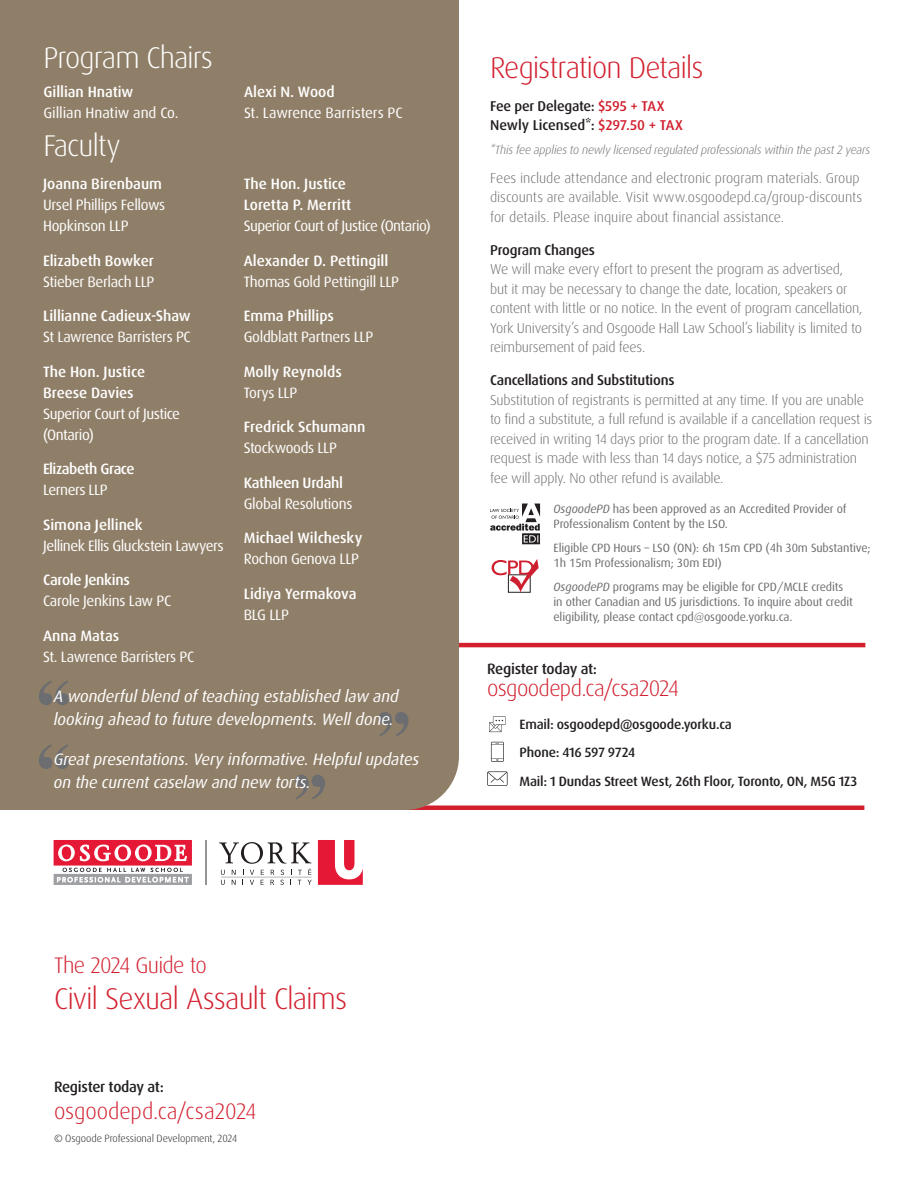
<style>
.page{position:relative;width:918px;height:1188px;background:#fff}
.page>*{position:absolute;margin:0;border:0;box-sizing:border-box;transform-origin:0 0}
.t1{font:300 30px "Dax Pro";letter-spacing:-.035em;color:#d2202f}
.t2{font:300 30px "Dax Pro";letter-spacing:-.03em;color:#fff}
.t3{font:300 22.5px "Dax Pro";letter-spacing:-.025em;color:#d2202f}
.t4{font:300 22.5px "Dax Pro";letter-spacing:-.005em;color:#d2202f}
.t5{font:italic 16.5px/22.5px "Dax Pro";letter-spacing:-.01em;color:#fff}
.t6{font:15px/21px "Dax";letter-spacing:-.025em;color:#fff}
.t7{font:500 15px/21px "Dax Pro";letter-spacing:-.005em;color:#fff}
.t8{font:15px/21px "Dax Pro";letter-spacing:-.035em;color:#fff}
.t9{font:15px/21px "Dax";letter-spacing:-.005em;color:#fff}
.t10{font:500 15px "Dax Pro";letter-spacing:-.02em;color:#231f20}
.t11{font:500 15px/21px "Dax Pro";letter-spacing:-.035em;color:#fff}
.t12{font:300 14.25px/19.5px "Dax Pro";letter-spacing:-.015em;color:#6c6d70}
.t13{font:500 14.25px/19.5px "Dax Pro";letter-spacing:-.015em;color:#231f20}
.t14{font:500 13.5px "Dax Pro";letter-spacing:-.015em;color:#231f20}
.t15{font:12px/15px "Dax";letter-spacing:-.01em;color:#6c6d70}
.t16{font:italic 300 12px "Dax Pro";letter-spacing:-.015em;color:#6c6d70}
.t17{font:300 10.5px "Dax Pro";letter-spacing:-.005em;color:#231f20}
.s1{font-family:"Dax Pro";font-weight:500}
.s2{font-weight:500}
.s3{font-weight:400}
.s4{font-family:"Dax";font-weight:400}
.s5{color:#d2202f}
.s6{font-weight:500;color:#231f20}
.s7{font-family:"Dax Pro";font-style:italic}
</style>
<div class="page">
<hr style="left:54px;top:806px;width:810px;height:4px;background:#d2202f">
<div style="left:0;top:0;width:459px;height:810px;background:#907f68"></div>
<hr style="left:206px;top:840px;width:1px;height:45px;background:#939598">
<svg style="left:219px;top:842px;width:93px;height:43px"></svg>
<svg style="left:318px;top:840px;width:45px;height:45px"></svg>
<svg style="left:54px;top:840px;width:138px;height:45px"></svg>
<hr style="left:459px;top:643px;width:406px;height:4px;background:#d2202f">
<div style="left:508px;top:575px;width:22px;height:18px;border:1px solid #231f20"></div>
<svg style="left:492px;top:559px;width:47px;height:33px"></svg>
<svg style="left:490px;top:504px;width:50px;height:40px"></svg>
<svg style="left:487px;top:771px;width:21px;height:15px"></svg>
<svg style="left:491px;top:742px;width:13px;height:20px"></svg>
<svg style="left:489px;top:716px;width:17px;height:16px"></svg>
<svg style="left:39px;top:681px;width:30px;height:24px"></svg>
<svg style="left:39px;top:744px;width:30px;height:25px"></svg>
<svg style="left:295px;top:775px;width:30px;height:24px"></svg>
<svg style="left:379px;top:712px;width:30px;height:25px"></svg>
<p class="t2" style="left:44px;top:38px;width:171px">Program Chairs</p>
<p class="t9" style="left:44px;top:82px;width:137px"><span class="s1">Gillian Hnatiw<br></span>Gillian Hnatiw and Co.</p>
<p class="t9" style="left:244px;top:82px;width:160px"><span class="s1">Alexi N. Wood<br></span>St. Lawrence Barristers PC</p>
<p class="t2" style="left:44px;top:127px;width:79px">Faculty</p>
<p class="t6" style="left:43px;top:174px;width:124px"><span class="s1">Joanna Birenbaum<br></span>Ursel Phillips Fellows<br>Hopkinson LLP</p>
<p class="t6" style="left:43px;top:250px;width:113px"><span class="s1">Elizabeth Bowker<br></span>Stieber Berlach LLP</p>
<p class="t6" style="left:43px;top:306px;width:149px"><span class="s1">Lillianne Cadieux‑Shaw<br></span>St Lawrence Barristers PC</p>
<p class="t8" style="left:43px;top:361px;width:138px"><span class="s2">The Hon. Justice<br>Breese Davies<br></span>Superior Court of Justice (Ontario)</p>
<p class="t11" style="left:43px;top:458px;width:93px">Elizabeth Grace<br><span class="s3">Lerners LLP</span></p>
<p class="t8" style="left:43px;top:514px;width:182px"><span class="s2">Simona Jellinek<br></span>Jellinek Ellis Gluckstein Lawyers</p>
<p class="t6" style="left:43px;top:570px;width:130px"><span class="s1">Carole Jenkins<br></span>Carole Jenkins Law PC</p>
<p class="t6" style="left:43px;top:625px;width:153px"><span class="s1">Anna Matas<br></span>St. Lawrence Barristers PC</p>
<p class="t6" style="left:244px;top:174px;width:189px"><span class="s1">The Hon. Justice<br>Loretta P. Merritt<br></span>Superior Court of Justice (Ontario)</p>
<p class="t6" style="left:244px;top:250px;width:157px"><span class="s1">Alexander D. Pettingill<br></span>Thomas Gold Pettingill LLP</p>
<p class="t6" style="left:244px;top:306px;width:131px"><span class="s1">Emma Phillips<br></span>Goldblatt Partners LLP</p>
<p class="t7" style="left:244px;top:361px;width:100px">Molly Reynolds<br><span class="s4">Torys LLP</span></p>
<p class="t7" style="left:244px;top:416px;width:123px">Fredrick Schumann<br><span class="s4">Stockwoods LLP</span></p>
<p class="t6" style="left:244px;top:472px;width:110px"><span class="s1">Kathleen Urdahl<br></span>Global Resolutions</p>
<p class="t7" style="left:244px;top:527px;width:120px">Michael Wilchesky<br><span class="s4">Rochon Genova LLP</span></p>
<p class="t7" style="left:244px;top:583px;width:114px">Lidiya Yermakova<br><span class="s4">BLG LLP</span></p>
<p class="t5" style="left:54px;top:686px;width:347px">A wonderful blend of teaching established law and looking ahead to future developments. Well done.</p>
<p class="t5" style="left:54px;top:749px;width:367px">Great presentations. Very informative. Helpful updates on the current caselaw and new torts.</p>
<p class="t1" style="left:490px;top:48px;width:215px">Registration Details</p>
<p class="t13" style="left:490px;top:96px;width:194px">Fee per Delegate: <span class="s5">$595 + TAX<br></span>Newly Licensed*: <span class="s5">$297.50 + TAX</span></p>
<p class="t16" style="left:490px;top:142px;width:382px">*This fee applies to newly licensed regulated professionals within the past 2 years</p>
<p class="t12" style="left:490px;top:168px;width:374px">Fees include attendance and electronic program materials. Group discounts are available. Visit www.osgoodepd.ca/group‑discounts for details. Please inquire about financial assistance.</p>
<p class="t12" style="left:490px;top:240px;width:374px"><span class="s6">Program Changes<br></span>We will make every effort to present the program as advertised, but it may be necessary to change the date, location, speakers or content with little or no notice. In the event of program cancellation, York University’s and Osgoode Hall Law School’s liability is limited to reimbursement of paid fees.</p>
<p class="t12" style="left:490px;top:370px;width:384px"><span class="s6">Cancellations and Substitutions<br></span>Substitution of registrants is permitted at any time. If you are unable to find a substitute, a full refund is available if a cancellation request is received in writing 14 days prior to the program date. If a cancellation request is made with less than 14 days notice, a $75 administration fee will apply. No other refund is available.</p>
<p class="t15" style="left:554px;top:501px;width:295px"><span class="s7">OsgoodePD</span> has been approved as an Accredited Provider of<br>Professionalism Content by the LSO.</p>
<p class="t15" style="left:554px;top:540px;width:319px">Eligible CPD Hours – LSO (ON): 6h 15m CPD (4h 30m Substantive;<br>1h 15m Professionalism; 30m EDI)</p>
<p class="t15" style="left:554px;top:579px;width:301px"><span class="s7">OsgoodePD</span> programs may be eligible for CPD/MCLE credits in other Canadian and US jurisdictions. To inquire about credit eligibility, please contact cpd@osgoode.yorku.ca.</p>
<p class="t10" style="left:487px;top:659px;width:111px">Register today at:</p>
<p class="t3" style="left:487px;top:674px;width:193px">osgoodepd.ca/csa2024</p>
<p class="t14" style="left:520px;top:715px;width:214px">Email: osgoodepd@osgoode.yorku.ca</p>
<p class="t14" style="left:520px;top:744px;width:117px">Phone: 416 597 9724</p>
<p class="t14" style="left:520px;top:772px;width:339px">Mail: 1 Dundas Street West, 26th Floor, Toronto, ON, M5G 1Z3</p>
<p class="t3" style="left:54px;top:951px;width:154px">The 2024 Guide to</p>
<p class="t1" style="left:54px;top:980px;width:295px">Civil Sexual Assault Claims</p>
<p class="t10" style="left:54px;top:1077px;width:111px">Register today at:</p>
<p class="t4" style="left:54px;top:1096px;width:204px">osgoodepd.ca/csa2024</p>
<p class="t17" style="left:54px;top:1132px;width:185px">© Osgoode Professional Development, 2024</p>
</div>
